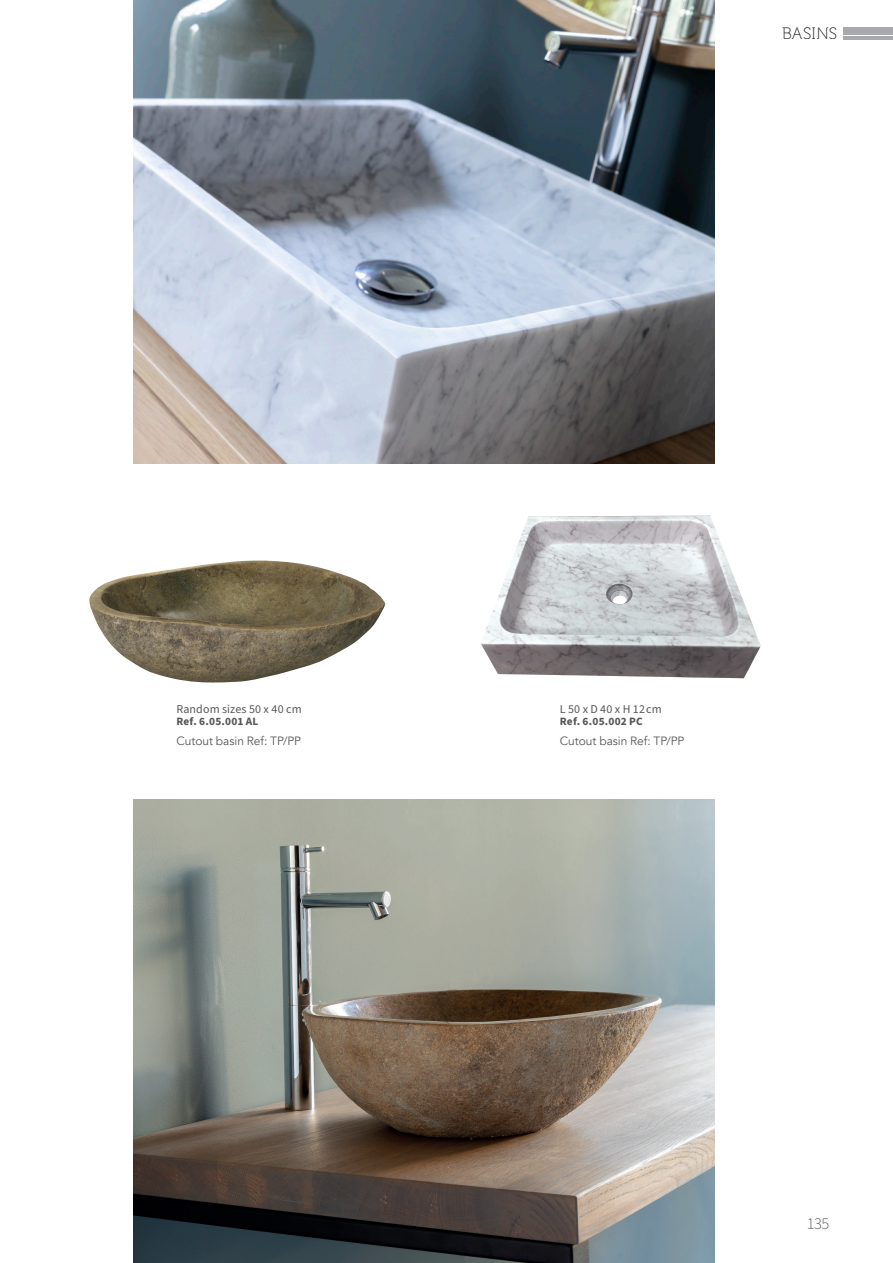
<style>
.page{position:relative;width:893px;height:1263px;background:#fff}
.page>*{position:absolute;margin:0;border:0;box-sizing:border-box;transform-origin:0 0}
.t1{font:16.5px "Museo 100";letter-spacing:.01em;color:#231f20}
.t2{font:300 16.5px "Source Sans Pro";color:#57585a}
.t3{font:12px "Avenir";letter-spacing:-.005em;color:#57585a}
.t4{font:12px "Source Sans Pro";letter-spacing:.01em;color:#57585a}
.t5{font:700 11.25px "Source Sans Pro";letter-spacing:.02em;color:#57585a}
</style>
<div class="page">
<img style="left:134px;top:800px;width:580px;height:463px">
<img style="left:481px;top:516px;width:280px;height:162px">
<img style="left:89px;top:560px;width:296px;height:122px">
<img style="left:134px;top:0;width:581px;height:463px">
<hr style="left:843px;top:27px;width:50px;height:3px;background:#a8a9ad">
<hr style="left:843px;top:31px;width:50px;height:4px;background:#a8a9ad">
<hr style="left:843px;top:36px;width:50px;height:3px;background:#a8a9ad">
<h1 class="t1" style="left:782px;top:24px;width:57px">BASINS</h1>
<p class="t4" style="left:176px;top:701px;width:127px">Random sizes 50 x 40 cm</p>
<p class="t5" style="left:176px;top:714px;width:83px">Ref. 6.05.001 AL</p>
<p class="t3" style="left:176px;top:733px;width:126px">Cutout basin Ref: TP/PP</p>
<p class="t4" style="left:560px;top:701px;width:103px">L 50 x D 40 x H 12 cm</p>
<p class="t5" style="left:560px;top:714px;width:84px">Ref. 6.05.002 PC</p>
<p class="t3" style="left:560px;top:733px;width:126px">Cutout basin Ref: TP/PP</p>
<h1 class="t2" style="left:807px;top:1212px;width:24px">135</h1>
</div>
